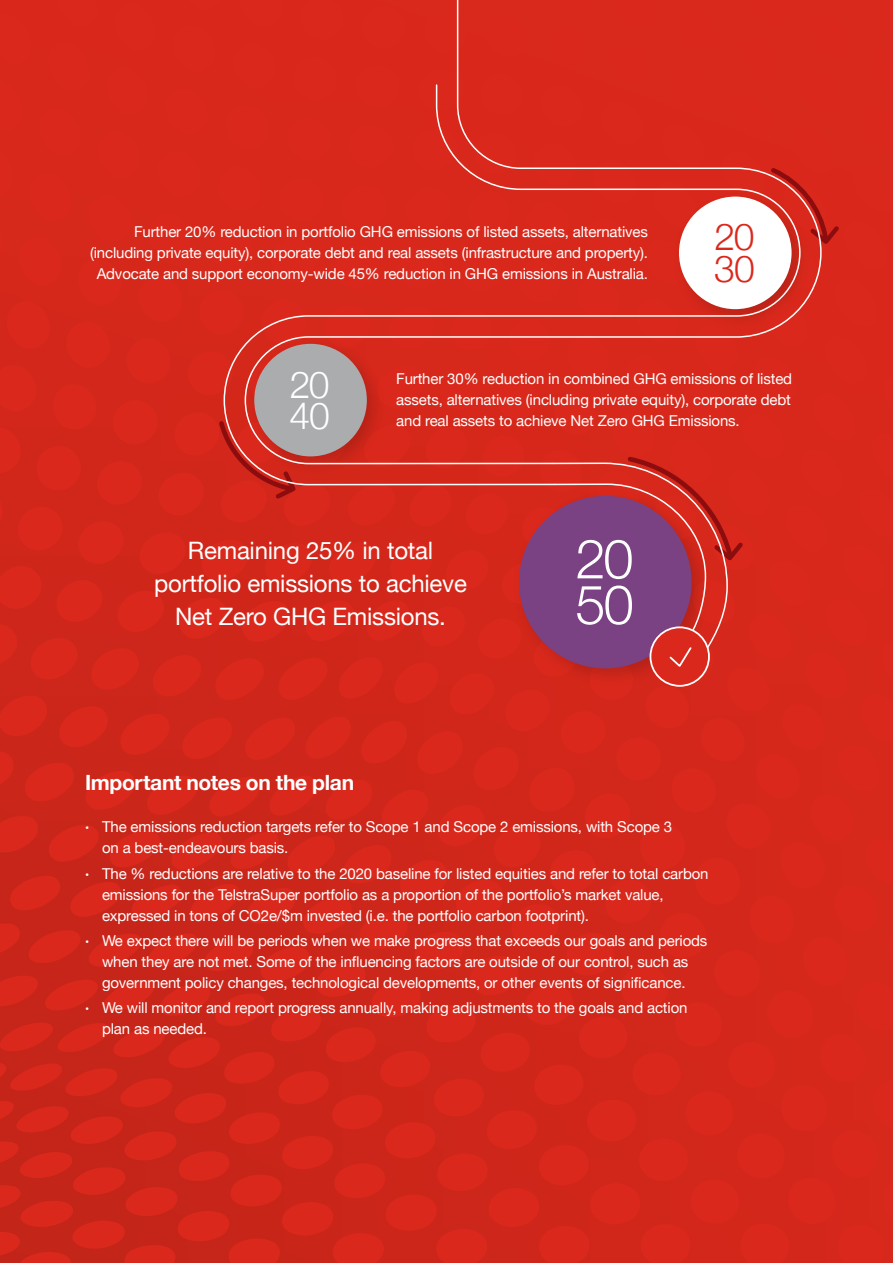
<style>
.page{position:relative;width:893px;height:1263px;background:#fff}
.page>*{position:absolute;margin:0;border:0;box-sizing:border-box;transform-origin:0 0}
.t1{font:300 54.45px/45.6px "Helvetica Neue";color:#fff}
.t2{font:300 37.35px/31.2px "Helvetica Neue";color:#da291c}
.t3{font:300 37.35px/31.2px "Helvetica Neue";color:#fff}
.t4{font:24px/33px "Helvetica Neue";letter-spacing:-.01em;color:#fff;text-align:center}
.t5{font:700 21px "Helvetica Neue";letter-spacing:-.015em;color:#fff}
.t6{font:15px/21px "Helvetica Neue";letter-spacing:-.01em;color:#fff}
.s1{font-weight:700}
</style>
<div class="page">
<svg style="left:0;top:870px;width:102px;height:393px;background:#cd261a"></svg>
<div style="left:102px;top:0;width:791px;height:1263px;background:#da291c"></div>
<div style="left:0;top:0;width:893px;height:870px;background:#da291c"></div>
<div style="left:511px;top:488px;width:200px;height:200px;background:#000;opacity:.15"></div>
<div style="left:519px;top:496px;width:173px;height:172px;background:#7a4183;border-radius:50%"></div>
<svg style="left:831px;top:226px;width:8px;height:13px"></svg>
<svg style="left:275px;top:494px;width:13px;height:5px"></svg>
<svg style="left:223px;top:0;width:599px;height:486px"></svg>
<div style="left:650px;top:627px;width:59px;height:59px;background:#da291c;border-radius:50%"></div>
<svg style="left:552px;top:454px;width:195px;height:214px"></svg>
<p class="t6" style="left:90px;top:222px;width:560px;text-align:right">Further 20% reduction in portfolio GHG emissions of listed assets, alternatives (including private equity), corporate debt and real assets (infrastructure and property).<br>Advocate and support economy-wide 45% reduction in GHG emissions in Australia.</p>
<h2 class="t2" style="left:714px;top:219px;width:42px">20<br>30</h2>
<h2 class="t3" style="left:290px;top:366px;width:42px">20<br>40</h2>
<p class="t6" style="left:396px;top:369px;width:397px;text-align:justify">Further 30% reduction in combined GHG emissions of listed assets, alternatives (including private equity), corporate debt and real assets to achieve Net Zero GHG Emissions.</p>
<h3 class="t4" style="left:154px;top:536px;width:314px">Remaining 25% in total portfolio emissions to achieve<br>Net Zero GHG Emissions.</h3>
<h1 class="t1" style="left:575px;top:532px;width:60px">20<br>50</h1>
<h3 class="t5" style="left:85px;top:766px;width:271px">Important notes on the plan</h3>
<p class="t6" style="left:102px;top:817px;width:572px;text-indent:-17px"><span class="s1">·</span> The emissions reduction targets refer to Scope 1 and Scope 2 emissions, with Scope 3 on a best-endeavours basis.</p>
<p class="t6" style="left:102px;top:864px;width:608px;text-indent:-17px"><span class="s1">·</span> The % reductions are relative to the 2020 baseline for listed equities and refer to total carbon emissions for the TelstraSuper portfolio as a proportion of the portfolio’s market value, expressed in tons of CO2e/$m invested (i.e. the portfolio carbon footprint).</p>
<p class="t6" style="left:85px;top:931px;width:624px;text-align:center"><span class="s1">·</span> We expect there will be periods when we make progress that exceeds our goals and periods when they are not met. Some of the influencing factors are outside of our control, such as government policy changes, technological developments, or other events of significance.</p>
<p class="t6" style="left:102px;top:998px;width:587px;text-indent:-17px"><span class="s1">·</span> We will monitor and report progress annually, making adjustments to the goals and action plan as needed.</p>
</div>
